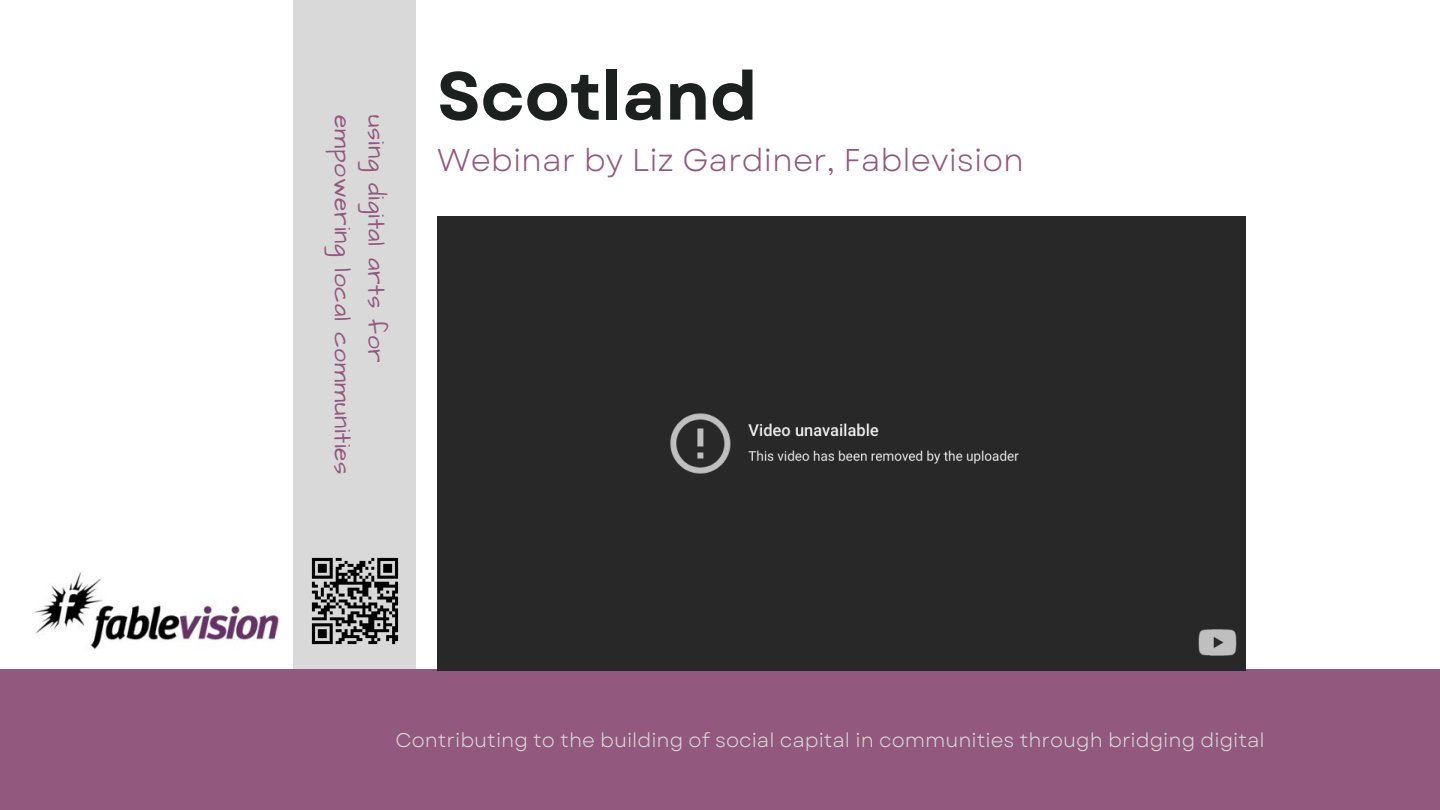
<style>
.page{position:relative;width:1440px;height:810px;background:#fff}
.page>*{position:absolute;margin:0;border:0;box-sizing:border-box;transform-origin:0 0}
.t1{font:700 67.7px "Garet";color:#1c2120}
.t2{font:31.4px "Garet";color:#93587e}
.t3{font:24.5px "Architects Daughter";letter-spacing:.03em;color:#93587e}
.t4{font:19.8px "Garet";color:#d9d9d9}
</style>
<div class="page">
<div style="left:294px;top:0;width:122px;height:810px;background:#d9d9d9"></div>
<div style="left:0;top:669px;width:1440px;height:141px;background:#93587e"></div>
<img style="left:34px;top:572px;width:245px;height:77px">
<div style="left:437px;top:216px;width:809px;height:454px;background:#282828"></div>
<img style="left:311px;top:557px;width:88px;height:88px">
<p class="t3" style="left:393px;top:115px;width:249px;rotate:90deg">using digital arts for</p>
<p class="t3" style="left:359px;top:115px;width:361px;rotate:90deg">empowering local communities</p>
<p class="t1" style="left:437px;top:47px;width:322px">Scotland</p>
<p class="t2" style="left:437px;top:137px;width:588px">Webinar by Liz Gardiner, Fablevision</p>
<p class="t4" style="left:395px;top:725px;width:871px">Contributing to the building of social capital in communities through bridging digital</p>
</div>
